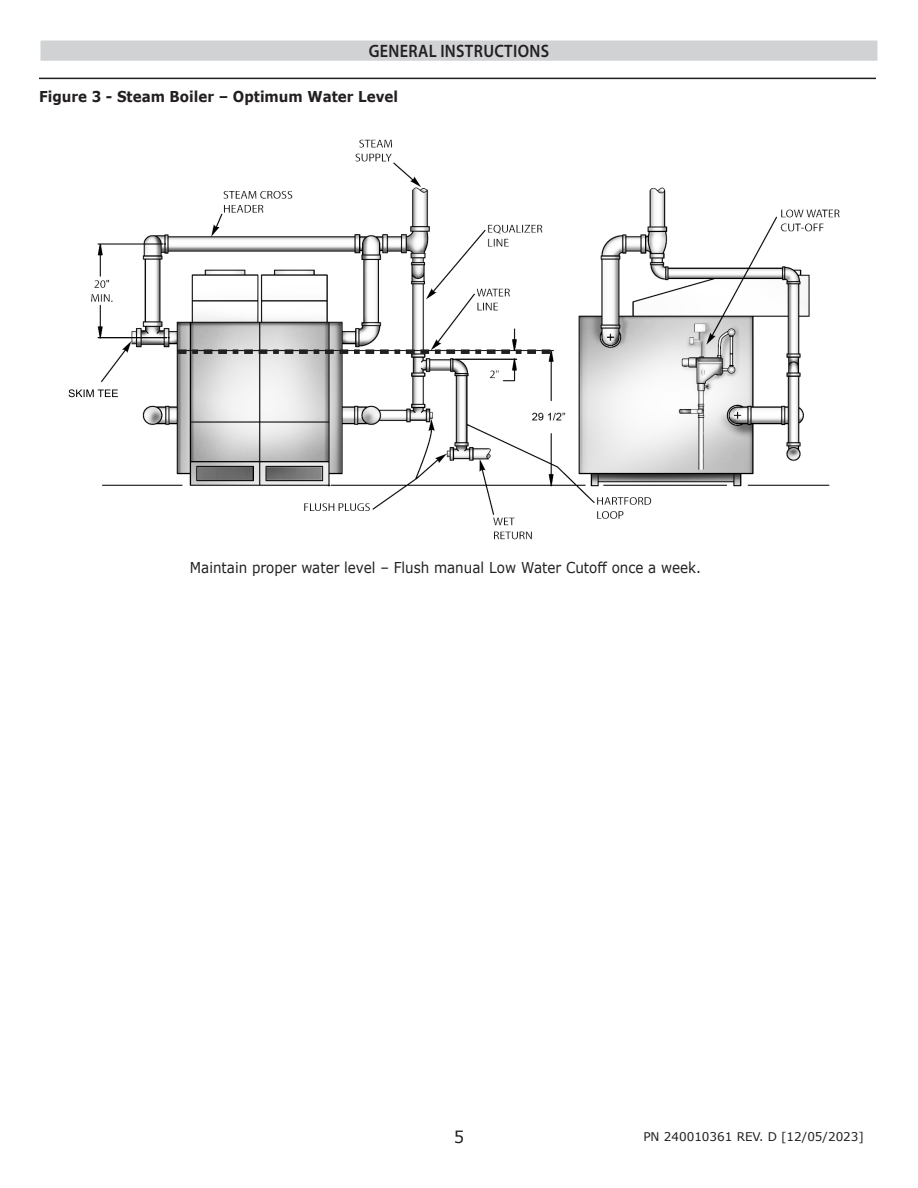
<style>
.page{position:relative;width:918px;height:1188px;background:#fff}
.page>*{position:absolute;margin:0;border:0;box-sizing:border-box;transform-origin:0 0}
.t1{font:600 18px "Myriad Pro";letter-spacing:.02em;color:#231f20;scale:.9 1}
.t2{font:16.5px "Verdana";color:#231f20}
.t3{font:15px "Verdana";color:#231f20;scale:.9 1}
.Sub_Section{font:700 15px "Verdana";color:#231f20;scale:.9 1}
.t4{font:12px "Verdana";color:#231f20}
</style>
<div class="page">
<div style="left:41px;top:41px;width:836px;height:19px;background:#d1d2d4"></div>
<div style="left:40px;top:40px;width:838px;height:21px;border:2px solid #d1d2d4"></div>
<img style="left:68px;top:139px;width:772px;height:401px">
<svg style="left:178px;top:349px;width:372px;height:5px;background:#6b696a"></svg>
<hr style="left:39px;top:78px;width:837px;height:1px;background:#231f20">
<p class="t1" style="left:369px;top:40px;width:202px">GENERAL INSTRUCTIONS</p>
<p class="Sub_Section" style="left:39px;top:86px;width:400px">Figure 3 - Steam Boiler – Optimum Water Level</p>
<p class="t3" style="left:190px;top:557px;width:570px">Maintain proper water level – Flush manual Low Water Cutoff once a week.</p>
<p class="t2" style="left:454px;top:1126px;width:12px">5</p>
<p class="t4" style="left:643px;top:1129px;width:222px">PN 240010361 REV. D [12/05/2023]</p>
</div>
